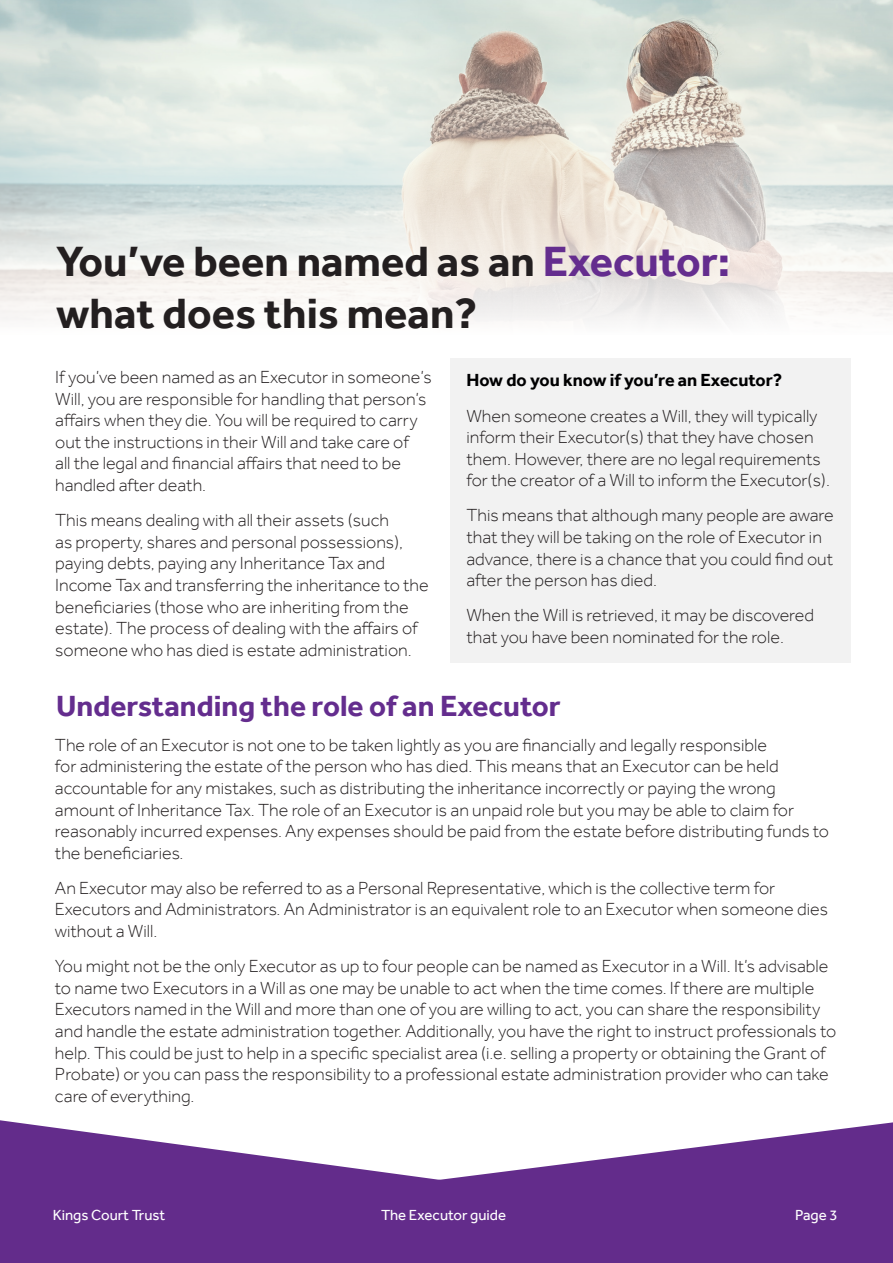
<style>
.page{position:relative;width:893px;height:1263px;background:#fff}
.page>*{position:absolute;margin:0;border:0;box-sizing:border-box;transform-origin:0 0}
.t1{font:700 43.5px/52.2px "Effra";color:#231f20}
.t2{font:700 30px "Effra";color:#642d8e}
.t3{font:300 18px/21.6px "Effra";color:#231f20}
.t4{font:700 18px "Effra";color:#000001}
.t5{font:15px "Effra";color:#fff}
.s1{color:#642d8e}
</style>
<div class="page">
<svg style="left:541px;top:1122px;width:352px;height:85px;fill:#632c8b"></svg>
<svg style="left:0;top:1120px;width:541px;height:87px;fill:#632c8b"></svg>
<div style="left:0;top:1207px;width:893px;height:56px;background:#632c8b"></div>
<img style="left:0;top:0;width:893px;height:322px">
<div style="left:450px;top:359px;width:400px;height:304px;background:#f2f2f2"></div>
<p class="t1" style="left:56px;top:235px;width:676px">You’ve been named as an <span class="s1">Executor: </span>what does this mean?</p>
<p class="t3" style="left:55px;top:366px;width:378px">If you’ve been named as an Executor in someone’s Will, you are responsible for handling that person’s affairs when they die. You will be required to carry out the instructions in their Will and take care of<br>all the legal and financial affairs that need to be handled after death.</p>
<p class="t3" style="left:55px;top:509px;width:375px">This means dealing with all their assets (such<br>as property, shares and personal possessions), paying debts, paying any Inheritance Tax and Income Tax and transferring the inheritance to the beneficiaries (those who are inheriting from the estate). The process of dealing with the affairs of someone who has died is estate administration.</p>
<p class="t4" style="left:466px;top:369px;width:317px">How do you know if you’re an Executor?</p>
<p class="t3" style="left:466px;top:405px;width:365px">When someone creates a Will, they will typically inform their Executor(s) that they have chosen them. However, there are no legal requirements for the creator of a Will to inform the Executor(s).</p>
<p class="t3" style="left:466px;top:504px;width:369px">This means that although many people are aware that they will be taking on the role of Executor in advance, there is a chance that you could find out after the person has died.</p>
<p class="t3" style="left:466px;top:604px;width:349px">When the Will is retrieved, it may be discovered that you have been nominated for the role.</p>
<p class="t2" style="left:56px;top:687px;width:506px">Understanding the role of an Executor</p>
<p class="t3" style="left:55px;top:734px;width:776px">The role of an Executor is not one to be taken lightly as you are financially and legally responsible<br>for administering the estate of the person who has died. This means that an Executor can be held accountable for any mistakes, such as distributing the inheritance incorrectly or paying the wrong amount of Inheritance Tax. The role of an Executor is an unpaid role but you may be able to claim for reasonably incurred expenses. Any expenses should be paid from the estate before distributing funds to the beneficiaries.</p>
<p class="t3" style="left:55px;top:877px;width:775px">An Executor may also be referred to as a Personal Representative, which is the collective term for<br>Executors and Administrators. An Administrator is an equivalent role to an Executor when someone dies without a Will.</p>
<p class="t3" style="left:55px;top:955px;width:783px">You might not be the only Executor as up to four people can be named as Executor in a Will. It’s advisable to name two Executors in a Will as one may be unable to act when the time comes. If there are multiple Executors named in the Will and more than one of you are willing to act, you can share the responsibility and handle the estate administration together. Additionally, you have the right to instruct professionals to help. This could be just to help in a specific specialist area (i.e. selling a property or obtaining the Grant of Probate) or you can pass the responsibility to a professional estate administration provider who can take care of everything.</p>
<p class="t5" style="left:53px;top:1206px;width:114px">Kings Court Trust</p>
<p class="t5" style="left:381px;top:1206px;width:127px">The Executor guide</p>
<p class="t5" style="left:795px;top:1206px;width:44px">Page 3</p>
</div>
